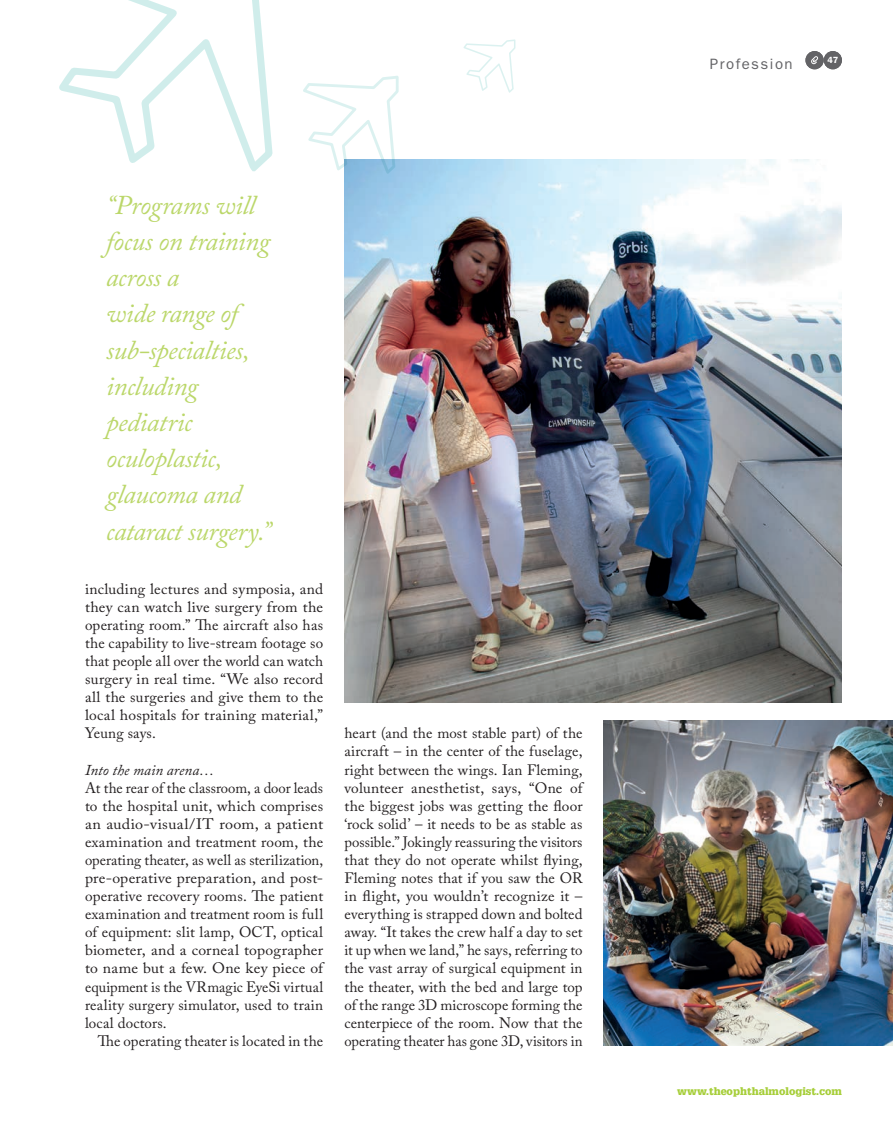
<style>
.page{position:relative;width:893px;height:1132px;background:#fff}
.page>*{position:absolute;margin:0;border:0;box-sizing:border-box;transform-origin:0 0}
.t1{font:italic 27px/36.2px "Adobe Caslon Pro";letter-spacing:-.015em;color:#bbd76a}
.t2{font:15px/18px "Adobe Caslon Pro";letter-spacing:.01em;color:#231f20;text-align:justify}
.t3{font:italic 15px "Adobe Caslon Pro";letter-spacing:.005em;color:#231f20}
.t4{font:15px "ITC Franklin Gothic Std";letter-spacing:.1em;color:#636366}
.t5{font:900 10.5px "Glypha LT Std";color:#a6ce39}
.t6{font:600 9px "ITC Franklin Gothic Std";color:#fff}
</style>
<div class="page">
<div style="left:824px;top:51px;width:18px;height:18px;background:#636366;border-radius:50%"></div>
<div style="left:805px;top:51px;width:19px;height:18px;background:#636366;border-radius:50%"></div>
<svg style="left:811px;top:56px;width:7px;height:8px"></svg>
<img style="left:344px;top:159px;width:498px;height:543px">
<img style="left:604px;top:720px;width:289px;height:325px">
<svg style="left:59px;top:0;width:214px;height:171px"></svg>
<svg style="left:463px;top:39px;width:52px;height:54px"></svg>
<svg style="left:303px;top:76px;width:96px;height:98px"></svg>
<h1 class="t1" style="left:106px;top:186px;width:167px">“Programs will focus on training across a<br>wide range of sub-specialties, including pediatric oculoplastic, glaucoma and cataract surgery.”</h1>
<p class="t2" style="left:85px;top:579px;width:240px">including lectures and symposia, and they can watch live surgery from the operating room.” The aircraft also has the capability to live-stream footage so that people all over the world can watch surgery in real time. “We also record all the surgeries and give them to the local hospitals for training material,” Yeung says.</p>
<p class="t3" style="left:85px;top:760px;width:131px">Into the main arena…</p>
<p class="t2" style="left:85px;top:778px;width:240px">At the rear of the classroom, a door leads to the hospital unit, which comprises an audio-visual/IT room, a patient examination and treatment room, the operating theater, as well as sterilization, pre-operative preparation, and post&shy;operative recovery rooms. The patient examination and treatment room is full of equipment: slit lamp, OCT, optical biometer, and a corneal topographer to name but a few. One key piece of equipment is the VRmagic EyeSi virtual reality surgery simulator, used to train local doctors.</p>
<p class="t2" style="left:98px;top:1031px;width:227px">The operating theater is located in the</p>
<p class="t2" style="left:344px;top:724px;width:240px">heart (and the most stable part) of the aircraft – in the center of the fuselage, right between the wings. Ian Fleming, volunteer anesthetist, says, “One of the biggest jobs was getting the floor ‘rock solid’ – it needs to be as stable as possible.” Jokingly reassuring the visitors that they do not operate whilst flying, Fleming notes that if you saw the OR in flight, you wouldn’t recognize it – everything is strapped down and bolted away. “It takes the crew half a day to set it up when we land,” he says, referring to the vast array of surgical equipment in the theater, with the bed and large top of the range 3D microscope forming the centerpiece of the room. Now that the operating theater has gone 3D, visitors in</p>
<p class="t4" style="left:710px;top:55px;width:84px">Profession</p>
<p class="t6" style="left:827px;top:55px;width:12px">47</p>
<p class="t5" style="left:677px;top:1084px;width:166px">www.theophthalmologist.com</p>
</div>
